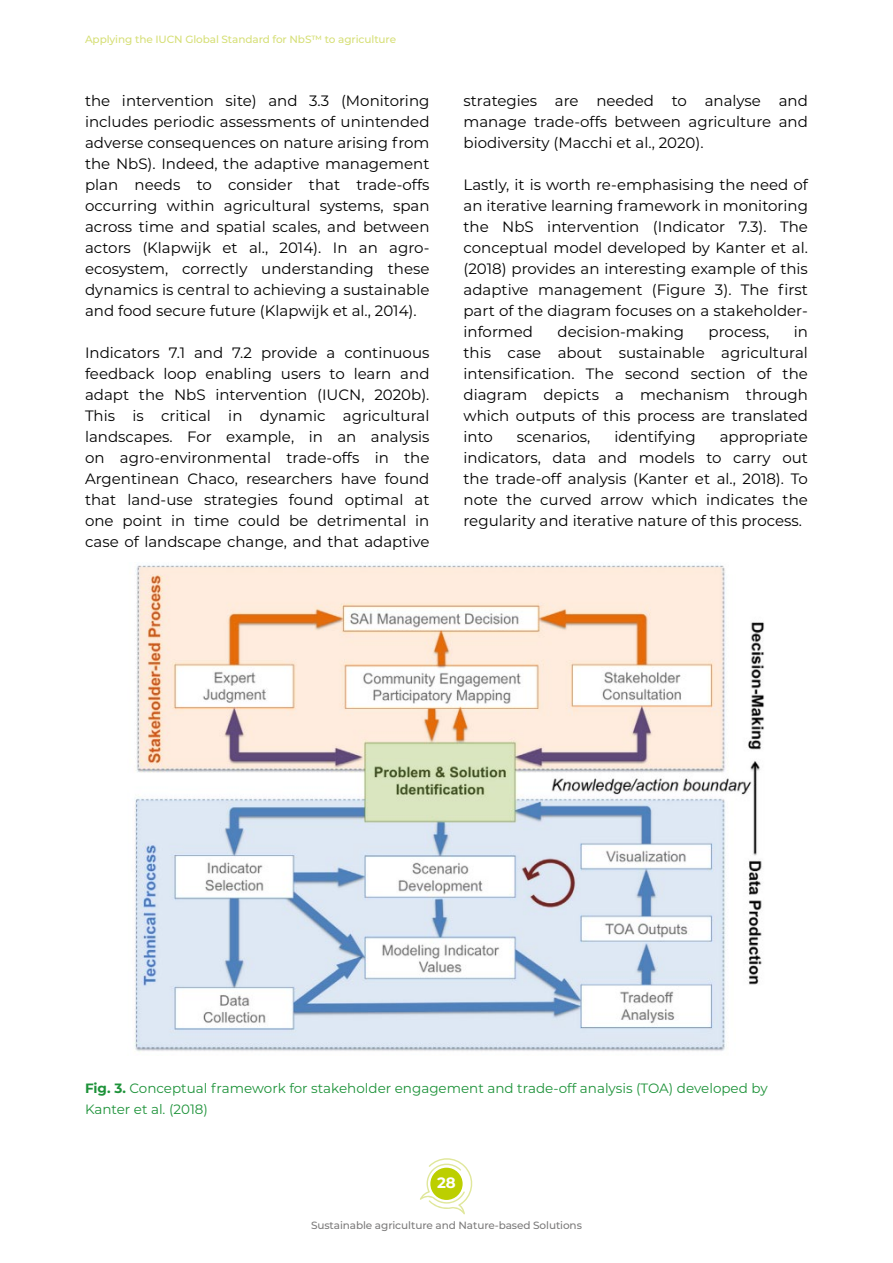
<style>
.page{position:relative;width:893px;height:1263px;background:#fff}
.page>*{position:absolute;margin:0;border:0;box-sizing:border-box;transform-origin:0 0}
.t1{font:15px/21px "Montserrat";color:#000;text-align:justify}
.t2{font:700 15px "Montserrat";color:#fff}
.Caption_CGA{font:13.5px/21px "Montserrat";color:#1d9239}
.t3{font:500 10.5px "Montserrat";letter-spacing:-.01em;color:#d6df77}
.t4{font:500 10.5px "Montserrat";letter-spacing:-.01em;color:#7c7b7b}
.s1{font-weight:700}
</style>
<div class="page">
<svg style="left:420px;top:1158px;width:53px;height:56px"></svg>
<img style="left:134px;top:564px;width:630px;height:488px">
<p class="t3" style="left:85px;top:31px;width:313px">Applying the IUCN Global Standard for NbS™ to agriculture</p>
<p class="t1" style="left:85px;top:89px;width:346px">the intervention site) and 3.3 (Monitoring includes periodic assessments of unintended adverse consequences on nature arising from the NbS). Indeed, the adaptive management plan needs to consider that trade-offs occurring within agricultural systems, span across time and spatial scales, and between actors (Klapwijk et al., 2014). In an agro&shy;ecosystem, correctly understanding these dynamics is central to achieving a sustainable and food secure future (Klapwijk et al., 2014).</p>
<p class="t1" style="left:85px;top:341px;width:346px">Indicators 7.1 and 7.2 provide a continuous feedback loop enabling users to learn and adapt the NbS intervention (IUCN, 2020b).<br>This is critical in dynamic agricultural landscapes. For example, in an analysis on agro-environmental trade-offs in the Argentinean Chaco, researchers have found that land-use strategies found optimal at one point in time could be detrimental in case of landscape change, and that adaptive</p>
<p class="t1" style="left:463px;top:89px;width:346px">strategies are needed to analyse and manage trade-offs between agriculture and biodiversity (Macchi et al., 2020).</p>
<p class="t1" style="left:463px;top:173px;width:346px">Lastly, it is worth re-emphasising the need of an iterative learning framework in monitoring the NbS intervention (Indicator 7.3). The conceptual model developed by Kanter et al. (2018) provides an interesting example of this adaptive management (Figure 3). The first part of the diagram focuses on a stakeholder&shy;informed</p>
<p class="t1" style="left:463px;top:320px;width:346px;text-indent:330px">in this case about sustainable agricultural intensification. The second section of the diagram depicts a mechanism through which outputs of this process are translated into</p>
<p class="t1" style="left:558px;top:320px;width:128px">decision-making</p>
<p class="t1" style="left:709px;top:320px;width:62px">process,</p>
<p class="t1" style="left:517px;top:425px;width:75px">scenarios,</p>
<p class="t1" style="left:614px;top:425px;width:83px">identifying</p>
<p class="t1" style="left:463px;top:425px;width:346px;text-indent:256px">appropriate indicators, data and models to carry out the trade-off analysis (Kanter et al., 2018). To note the curved arrow which indicates the regularity and iterative nature of this process.</p>
<p class="Caption_CGA" style="left:85px;top:1077px;width:684px"><span class="s1">Fig. 3.</span> Conceptual framework for stakeholder engagement and trade-off analysis (TOA) developed by<br>Kanter et al. (2018)</p>
<p class="t2" style="left:437px;top:1172px;width:20px">28</p>
<p class="t4" style="left:311px;top:1218px;width:272px">Sustainable agriculture and Nature-based Solutions</p>
</div>
